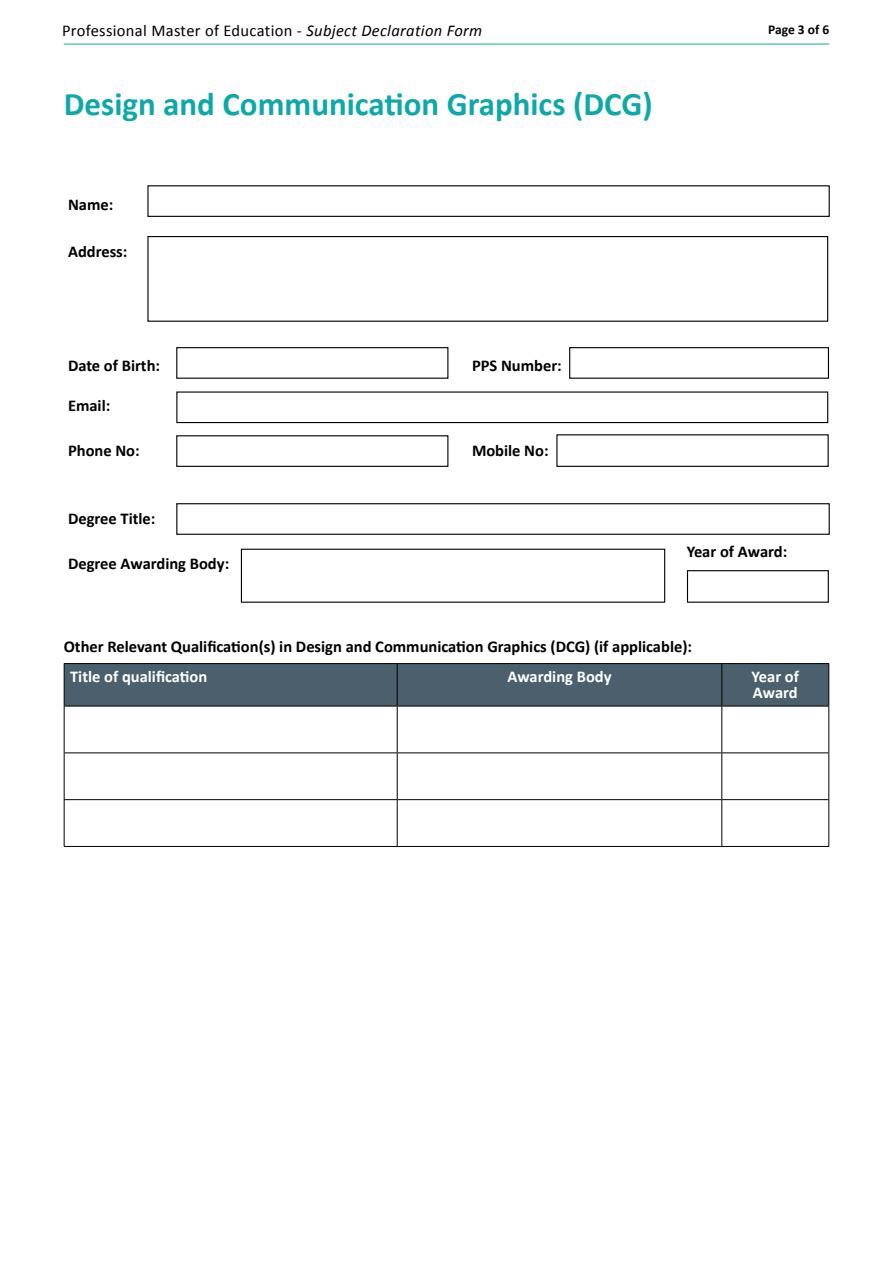
<style>
.page{position:relative;width:893px;height:1263px;background:#fff}
.page>*{position:absolute;margin:0;border:0;box-sizing:border-box;transform-origin:0 0}
.sub_head{font:700 33px "Calibri";color:#0ea9a7}
.din_table{font:700 16.5px "Calibri";color:#000}
.sub_head-2{font:16.5px "Calibri";letter-spacing:.02em;color:#000}
.din_table-2{font:700 16.5px/16.5px "Calibri";color:#fff}
.t1{font:700 13.5px "Calibri";letter-spacing:-.005em;color:#000}
.s1{font-style:italic}
</style>
<div class="page">
<hr style="left:64px;top:44px;width:765px;height:1px;background:#0ea9a7">
<div style="left:569px;top:347px;width:260px;height:32px;border:1px solid #000"></div>
<div style="left:147px;top:236px;width:681px;height:86px;border:1px solid #000"></div>
<div style="left:176px;top:347px;width:272px;height:32px;border:1px solid #000"></div>
<div style="left:147px;top:185px;width:683px;height:32px;border:1px solid #000"></div>
<div style="left:176px;top:503px;width:654px;height:32px;border:1px solid #000"></div>
<div style="left:241px;top:549px;width:424px;height:54px;border:1px solid #000"></div>
<div style="left:176px;top:391px;width:652px;height:32px;border:1px solid #000"></div>
<div style="left:687px;top:570px;width:142px;height:33px;border:1px solid #000"></div>
<div style="left:176px;top:435px;width:272px;height:32px;border:1px solid #000"></div>
<div style="left:556px;top:434px;width:273px;height:33px;border:1px solid #000"></div>
<div style="left:65px;top:664px;width:763px;height:42px;background:#4b606c"></div>
<svg style="left:65px;top:707px;width:763px;height:139px"></svg>
<hr style="left:64px;top:664px;width:1px;height:42px;background:#000">
<hr style="left:397px;top:664px;width:1px;height:42px;background:#000">
<hr style="left:721px;top:664px;width:1px;height:42px;background:#000">
<hr style="left:828px;top:664px;width:1px;height:42px;background:#000">
<hr style="left:64px;top:706px;width:333px;height:1px;background:#000">
<hr style="left:64px;top:706px;width:1px;height:46px;background:#000">
<hr style="left:397px;top:706px;width:325px;height:1px;background:#000">
<hr style="left:397px;top:706px;width:1px;height:46px;background:#000">
<hr style="left:722px;top:706px;width:107px;height:1px;background:#000">
<hr style="left:721px;top:706px;width:1px;height:46px;background:#000">
<hr style="left:828px;top:706px;width:1px;height:46px;background:#000">
<hr style="left:64px;top:752px;width:333px;height:1px;background:#000">
<hr style="left:64px;top:753px;width:1px;height:46px;background:#000">
<hr style="left:397px;top:752px;width:325px;height:1px;background:#000">
<hr style="left:397px;top:753px;width:1px;height:46px;background:#000">
<hr style="left:722px;top:752px;width:107px;height:1px;background:#000">
<hr style="left:721px;top:753px;width:1px;height:46px;background:#000">
<hr style="left:828px;top:753px;width:1px;height:46px;background:#000">
<hr style="left:64px;top:799px;width:333px;height:1px;background:#000">
<hr style="left:64px;top:800px;width:1px;height:46px;background:#000">
<hr style="left:397px;top:799px;width:325px;height:1px;background:#000">
<hr style="left:397px;top:800px;width:1px;height:46px;background:#000">
<hr style="left:722px;top:799px;width:107px;height:1px;background:#000">
<hr style="left:721px;top:800px;width:1px;height:46px;background:#000">
<hr style="left:828px;top:800px;width:1px;height:46px;background:#000">
<hr style="left:64px;top:846px;width:333px;height:1px;background:#000">
<hr style="left:397px;top:846px;width:325px;height:1px;background:#000">
<hr style="left:722px;top:846px;width:107px;height:1px;background:#000">
<hr style="left:64px;top:663px;width:333px;height:1px;background:#000">
<hr style="left:397px;top:663px;width:325px;height:1px;background:#000">
<hr style="left:722px;top:663px;width:107px;height:1px;background:#000">
<p class="sub_head-2" style="left:62px;top:20px;width:422px">Professional Master of Education - <span class="s1">Subject Declaration Form</span></p>
<p class="t1" style="left:768px;top:20px;width:63px">Page 3 of 6</p>
<p class="sub_head" style="left:64px;top:83px;width:590px">Design and Communication Graphics (DCG)</p>
<p class="din_table" style="left:68px;top:194px;width:47px">Name:</p>
<p class="din_table" style="left:68px;top:241px;width:61px">Address:</p>
<p class="din_table" style="left:68px;top:355px;width:94px">Date of Birth:</p>
<p class="din_table" style="left:472px;top:355px;width:91px">PPS Number:</p>
<p class="din_table" style="left:68px;top:395px;width:44px">Email:</p>
<p class="din_table" style="left:68px;top:440px;width:73px">Phone No:</p>
<p class="din_table" style="left:472px;top:440px;width:78px">Mobile No:</p>
<p class="din_table" style="left:68px;top:508px;width:89px">Degree Title:</p>
<p class="din_table" style="left:68px;top:553px;width:163px">Degree Awarding Body:</p>
<p class="din_table" style="left:687px;top:540px;width:102px">Year of Award:</p>
<p class="din_table" style="left:64px;top:636px;width:630px">Other Relevant Qualification(s) in Design and Communication Graphics (DCG) (if applicable):</p>
<p class="din_table-2" style="left:70px;top:668px;width:139px">Title of qualification</p>
<p class="din_table-2" style="left:507px;top:668px;width:106px">Awarding Body</p>
<p class="din_table-2" style="left:752px;top:668px;width:49px">Year of<br>Award</p>
</div>
